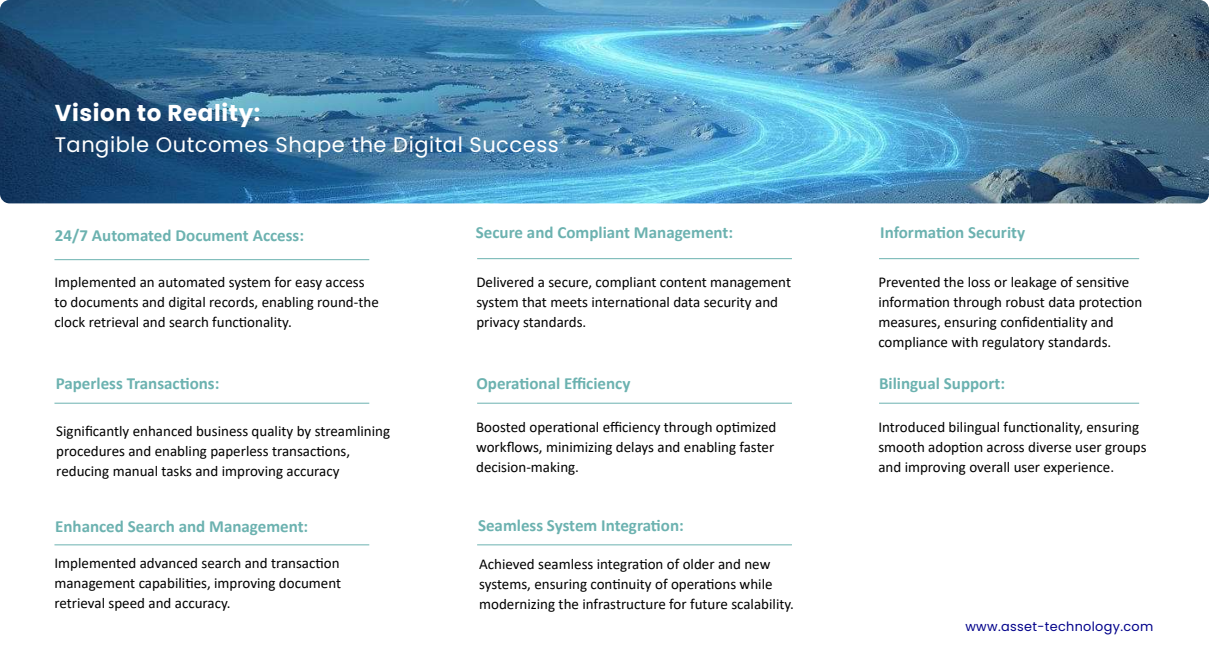
<style>
.page{position:relative;width:1209px;height:670px;background:#fff}
.page>*{position:absolute;margin:0;border:0;box-sizing:border-box;transform-origin:0 0}
.t1{font:700 23px "Poppins";letter-spacing:.025em;color:#fff}
.t2{font:21px "Poppins";letter-spacing:.025em;color:#fff}
.t3{font:700 17px "Calibri";color:#6cb2b0}
.t4{font:15px/20px "Calibri";color:#000}
.t5{font:12.8px "Poppins";letter-spacing:.025em;color:#01008a}
</style>
<div class="page">
<img style="left:0;top:0;width:1209px;height:203px">
<hr style="left:54px;top:259px;width:315px;height:1px;background:#6cb2b0">
<hr style="left:54px;top:402px;width:315px;height:1px;background:#6cb2b0">
<hr style="left:54px;top:544px;width:315px;height:1px;background:#6cb2b0">
<hr style="left:477px;top:402px;width:315px;height:1px;background:#6cb2b0">
<hr style="left:477px;top:544px;width:315px;height:1px;background:#6cb2b0">
<hr style="left:477px;top:258px;width:315px;height:1px;background:#6cb2b0">
<hr style="left:879px;top:258px;width:260px;height:1px;background:#6cb2b0">
<hr style="left:879px;top:402px;width:260px;height:1px;background:#6cb2b0">
<h1 class="t1" style="left:55px;top:99px;width:207px">Vision to Reality:</h1>
<h2 class="t2" style="left:55px;top:132px;width:506px">Tangible Outcomes Shape the Digital Success</h2>
<p class="t3" style="left:55px;top:223px;width:251px">24/7 Automated Document Access:</p>
<p class="t3" style="left:880px;top:220px;width:146px">Information Security</p>
<p class="t3" style="left:476px;top:220px;width:259px">Secure and Compliant Management:</p>
<p class="t4" style="left:54px;top:272px;width:326px">Implemented an automated system for easy access to documents and digital records, enabling round-the clock retrieval and search functionality.</p>
<p class="t3" style="left:56px;top:371px;width:165px">Paperless Transactions:</p>
<p class="t4" style="left:56px;top:420px;width:335px">Significantly enhanced business quality by streamlining procedures and enabling paperless transactions, reducing manual tasks and improving accuracy</p>
<p class="t3" style="left:55px;top:514px;width:255px">Enhanced Search and Management:</p>
<p class="t4" style="left:54px;top:552px;width:288px;text-align:justify">Implemented advanced search and transaction management capabilities, improving document retrieval speed and accuracy.</p>
<p class="t4" style="left:476px;top:272px;width:316px">Delivered a secure, compliant content management system that meets international data security and privacy standards.</p>
<p class="t3" style="left:476px;top:371px;width:155px">Operational Efficiency</p>
<p class="t4" style="left:476px;top:416px;width:302px">Boosted operational efficiency through optimized workflows, minimizing delays and enabling faster decision-making.</p>
<p class="t3" style="left:478px;top:513px;width:207px">Seamless System Integration:</p>
<p class="t4" style="left:479px;top:553px;width:316px">Achieved seamless integration of older and new systems, ensuring continuity of operations while modernizing the infrastructure for future scalability.</p>
<p class="t4" style="left:878px;top:271px;width:265px">Prevented the loss or leakage of sensitive information through robust data protection measures, ensuring confidentiality and compliance with regulatory standards.</p>
<p class="t3" style="left:879px;top:371px;width:128px">Bilingual Support:</p>
<p class="t4" style="left:878px;top:416px;width:270px">Introduced bilingual functionality, ensuring smooth adoption across diverse user groups and improving overall user experience.</p>
<p class="t5" style="left:965px;top:619px;width:189px">www.asset-technology.com</p>
</div>
